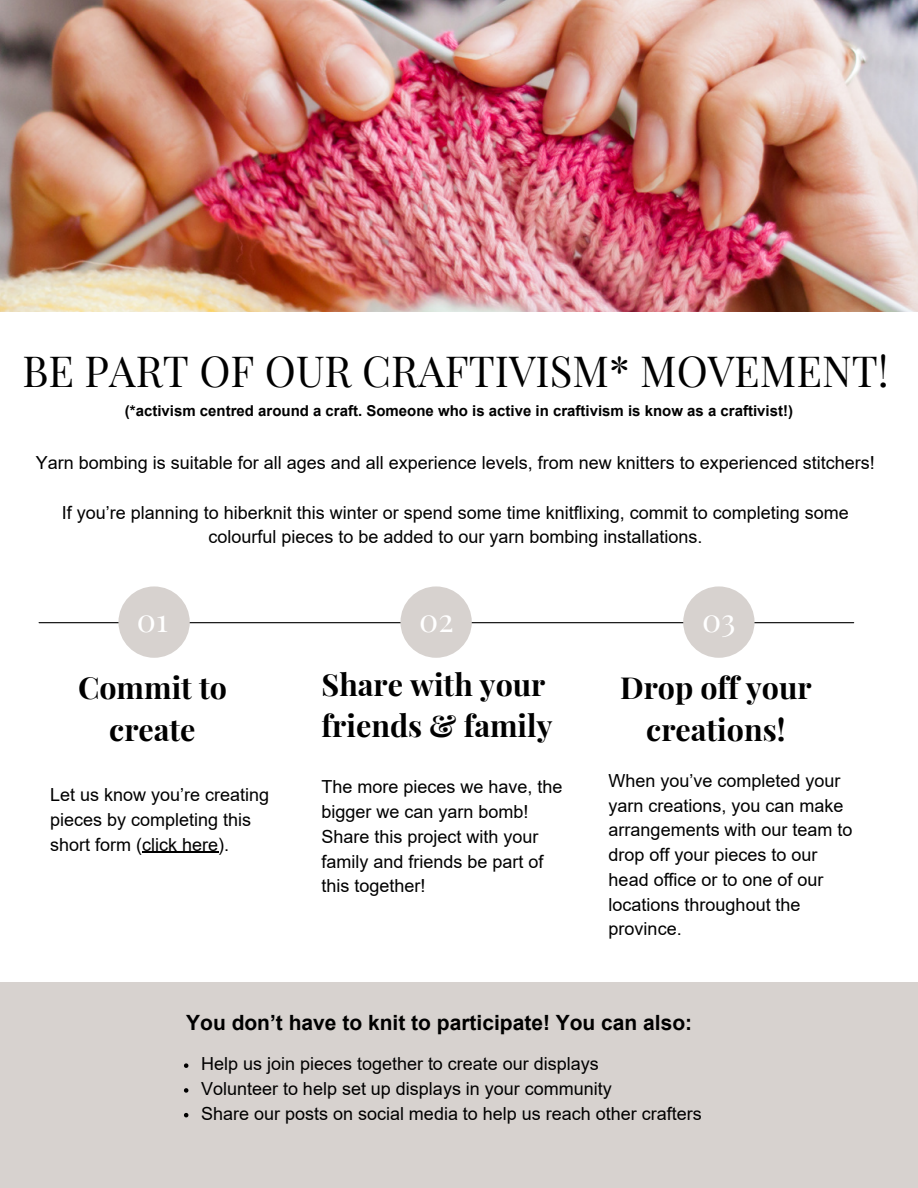
<style>
.page{position:relative;width:918px;height:1188px;background:#fff}
.page>*{position:absolute;margin:0;border:0;box-sizing:border-box;transform-origin:0 0}
.t1{font:42px "Playfair Display";color:#000}
.t2{font:31.95px "Playfair Display";color:#fff}
.t3{font:700 30.45px/41.7px "Playfair Display";color:#000;text-align:center}
.t4{font:700 21px "Arial";color:#000}
.t5{font:18px/24.8px "Arial";color:#000}
.t6{font:700 15px "Arial";color:#000}
</style>
<div class="page">
<img style="left:0;top:0;width:918px;height:311px">
<hr style="left:39px;top:622px;width:815px;height:1px;background:#000">
<div style="left:118px;top:586px;width:72px;height:72px;background:#d7d2cf;border-radius:50%"></div>
<div style="left:400px;top:586px;width:72px;height:72px;background:#d7d2cf;border-radius:50%"></div>
<div style="left:683px;top:586px;width:72px;height:72px;background:#d7d2cf;border-radius:50%"></div>
<div style="left:0;top:982px;width:918px;height:206px;background:#d7d2cf"></div>
<hr style="left:142px;top:852px;width:76px;height:1px;background:#000">
<svg style="left:184px;top:1063px;width:4px;height:5px"></svg>
<svg style="left:184px;top:1088px;width:4px;height:5px"></svg>
<svg style="left:184px;top:1113px;width:4px;height:4px"></svg>
<h4 class="t1" style="left:22px;top:341px;width:868px">BE PART OF OUR CRAFTIVISM* MOVEMENT!</h4>
<h4 class="t6" style="left:125px;top:405px;width:670px">(*activism centred around a craft. Someone who is active in craftivism is know as a craftivist!)</h4>
<h4 class="t5" style="left:36px;top:450px;width:840px">Yarn bombing is suitable for all ages and all experience levels, from new knitters to experienced stitchers!</h4>
<h2 class="t5" style="left:62px;top:500px;width:788px;text-align:center">If you’re planning to hiberknit this winter or spend some time knitflixing, commit to completing some colourful pieces to be added to our yarn bombing installations.</h2>
<h1 class="t2" style="left:137px;top:597px;width:33px">01</h1>
<p class="t2" style="left:419px;top:597px;width:36px">02</p>
<h4 class="t2" style="left:702px;top:597px;width:35px">03</h4>
<p class="t3" style="left:78px;top:666px;width:150px">Commit to create</p>
<p class="t3" style="left:322px;top:662px;width:232px;text-align:left">Share with your friends &amp; family</p>
<h2 class="t3" style="left:620px;top:666px;width:193px">Drop off your creations!</h2>
<h4 class="t5" style="left:322px;top:775px;width:242px">The more pieces we have, the bigger we can yarn bomb!<br>Share this project with your family and friends be part of this together!</h4>
<h2 class="t5" style="left:609px;top:768px;width:245px">When you’ve completed your yarn creations, you can make arrangements with our team to drop off your pieces to our head office or to one of our locations throughout the province.</h2>
<p class="t5" style="left:50px;top:782px;width:220px">Let us know you’re creating pieces by completing this short form (click here).</p>
<h3 class="t4" style="left:186px;top:1015px;width:508px">You don’t have to knit to participate! You can also:</h3>
<p class="t5" style="left:201px;top:1052px;width:399px">Help us join pieces together to create our displays</p>
<p class="t5" style="left:201px;top:1076px;width:412px">Volunteer to help set up displays in your community</p>
<p class="t5" style="left:201px;top:1101px;width:502px">Share our posts on social media to help us reach other crafters</p>
</div>
